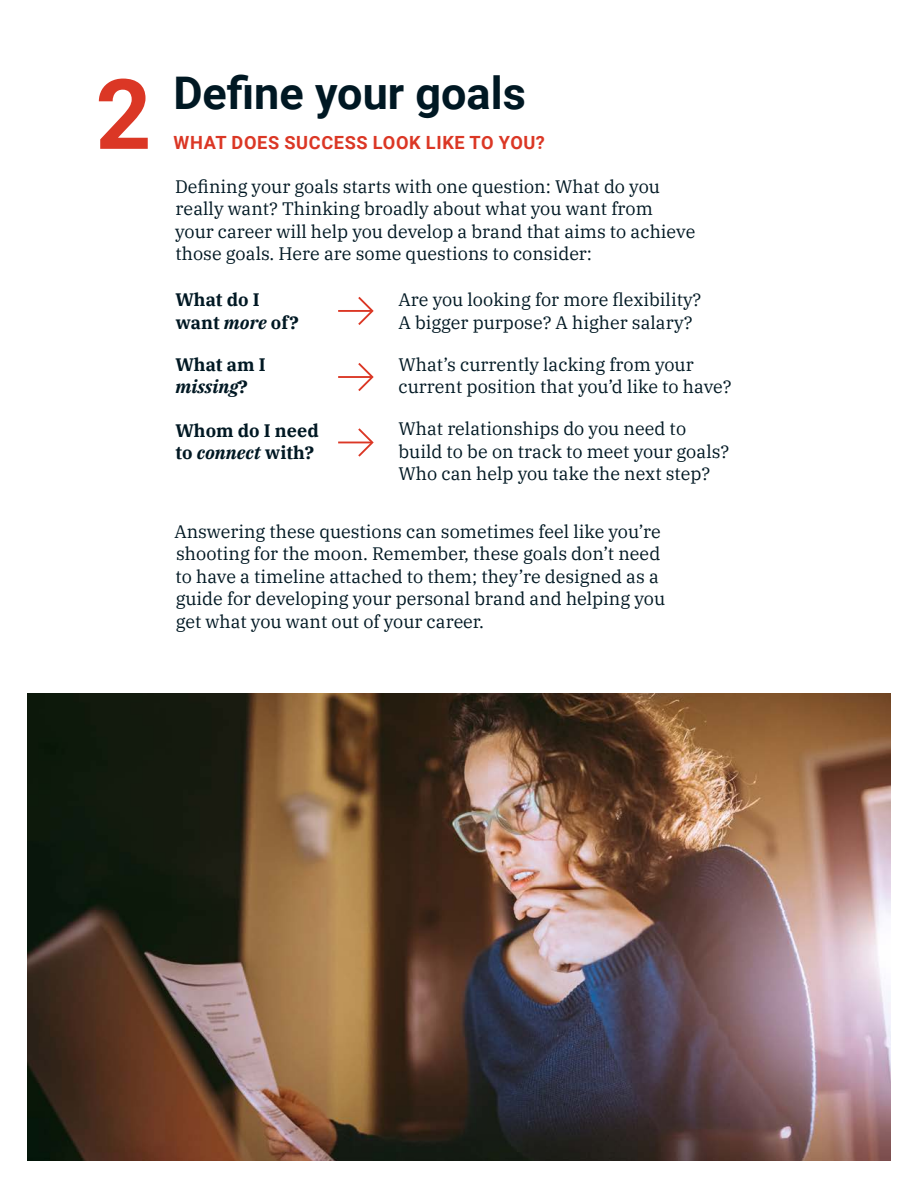
<style>
.page{position:relative;width:918px;height:1188px;background:#fff}
.page>*{position:absolute;margin:0;border:0;box-sizing:border-box;transform-origin:0 0}
.t1{font:700 97.5px "Roboto";color:#db3725}
.t2{font:700 45px "Roboto";color:#001823}
.t3{font:700 18.15px "Roboto";letter-spacing:.035em;color:#db3725}
.t4{font:18px/22.5px "IBM Plex Serif";color:#001823}
.t5{font:700 18px "IBM Plex Serif";color:#001823}
.t6{font:italic 700 18px "IBM Plex Serif";color:#001823}
.s1{font-style:italic}
.s2{font-style:normal}
</style>
<div class="page">
<svg style="left:358px;top:297px;width:16px;height:28px"></svg>
<hr style="left:338px;top:310px;width:34px;height:2px;background:#db3725">
<svg style="left:358px;top:363px;width:16px;height:28px"></svg>
<hr style="left:338px;top:376px;width:34px;height:2px;background:#db3725">
<svg style="left:356px;top:428px;width:18px;height:29px"></svg>
<hr style="left:338px;top:442px;width:34px;height:1px;background:#db3725">
<img style="left:27px;top:693px;width:864px;height:468px">
<p class="t1" style="left:96px;top:46px;width:57px">2</p>
<h1 class="t2" style="left:173px;top:62px;width:354px">Define your goals</h1>
<h4 class="t3" style="left:174px;top:130px;width:373px">WHAT DOES SUCCESS LOOK LIKE TO YOU?</h4>
<p class="t4" style="left:175px;top:174px;width:486px">Defining your goals starts with one question: What do you</p>
<p class="t4" style="left:175px;top:196px;width:522px">really want? Thinking broadly about what you want from your career will help you develop a brand that aims to achieve</p>
<p class="t4" style="left:175px;top:241px;width:418px">those goals. Here are some questions to consider:</p>
<p class="t5" style="left:176px;top:286px;width:86px">What do I</p>
<p class="t4" style="left:399px;top:287px;width:304px">Are you looking for more flexibility?</p>
<p class="t5" style="left:176px;top:308px;width:125px">want <span class="s1">more</span> of?</p>
<p class="t4" style="left:399px;top:310px;width:296px">A bigger purpose? A higher salary?</p>
<p class="t5" style="left:176px;top:350px;width:92px">What am I</p>
<p class="t4" style="left:399px;top:352px;width:297px">What’s currently lacking from your</p>
<p class="t6" style="left:176px;top:373px;width:74px">missing<span class="s2">?</span></p>
<p class="t4" style="left:399px;top:374px;width:335px">current position that you’d like to have?</p>
<p class="t5" style="left:176px;top:416px;width:145px">Whom do I need</p>
<p class="t4" style="left:399px;top:416px;width:289px">What relationships do you need to</p>
<p class="t5" style="left:175px;top:439px;width:140px">to <span class="s1">connect</span> with?</p>
<p class="t4" style="left:399px;top:439px;width:332px">build to be on track to meet your goals?<br>Who can help you take the next step?</p>
<p class="t4" style="left:174px;top:518px;width:488px">Answering these questions can sometimes feel like you’re</p>
<p class="t4" style="left:175px;top:541px;width:491px">shooting for the moon. Remember, these goals don’t need to have a timeline attached to them; they’re designed as a guide for developing your personal brand and helping you get what you want out of your career.</p>
</div>
